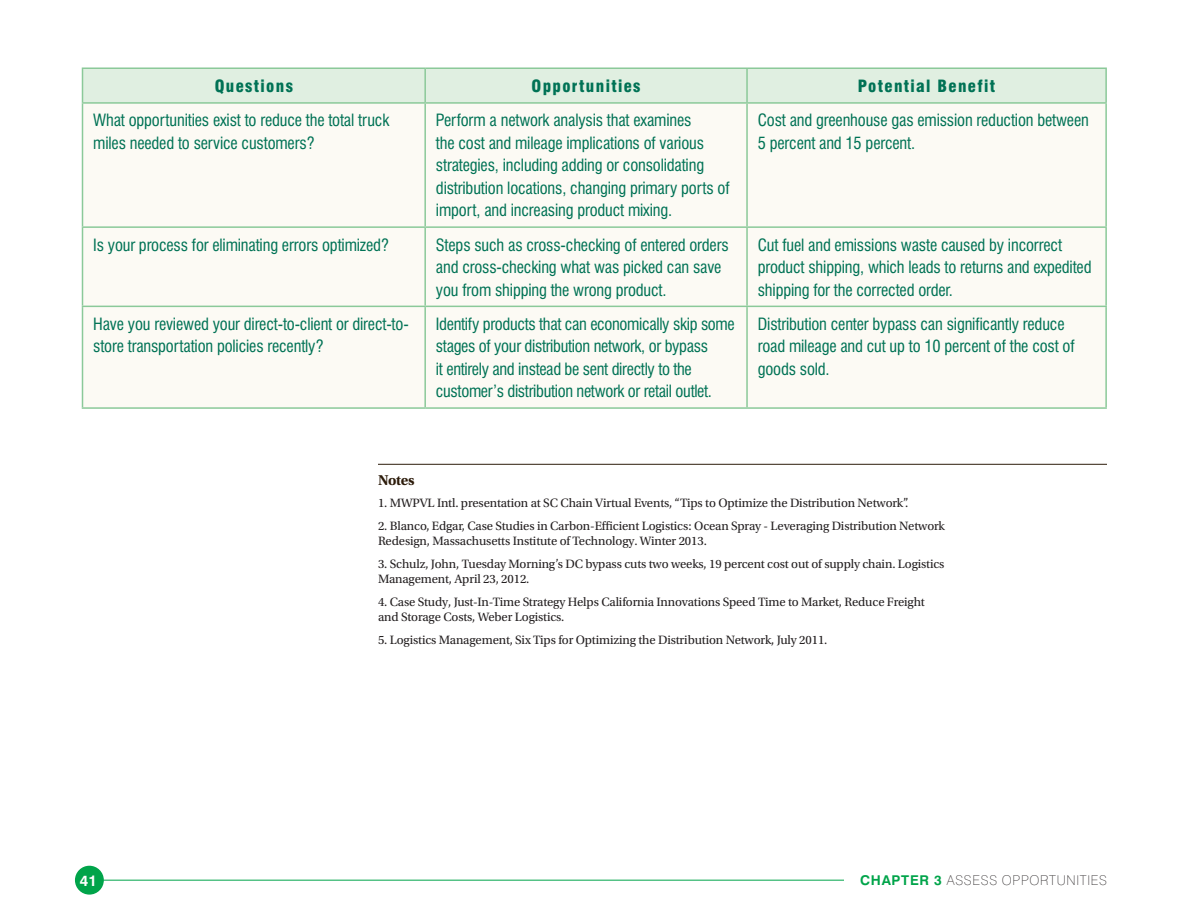
<style>
.page{position:relative;width:1188px;height:918px;background:#fff}
.page>*{position:absolute;margin:0;border:0;box-sizing:border-box;transform-origin:0 0}
.t1{font:condensed 16.5px/22.5px "Swiss 721 BT";letter-spacing:-.01em;color:#007255}
.t2{font:900 condensed 16.5px "Swiss 721 BT";letter-spacing:.08em;color:#007255}
.t3{font:700 15px "Utopia Std";letter-spacing:-.02em;color:#2d1c0b}
.t4{font:700 15px "Swiss 721 BT";color:#fff}
.t5{font:100 13.5px "Swiss 721 BT";letter-spacing:.05em;color:#231f20}
.t6{font:700 13.5px "Swiss 721 BT";color:#00a44a}
.t7{font:12.75px/15px "Utopia Std";letter-spacing:-.01em;color:#231f20}
.s1{font-weight:700;color:#00a44a}
</style>
<div class="page">
<hr style="left:103px;top:880px;width:989px;height:1px;background:#00a44a">
<div style="left:76px;top:866px;width:27px;height:28px;background:#00a44a;border-radius:50%"></div>
<div style="left:75px;top:866px;width:29px;height:29px;border:2px solid #00a44a;border-radius:50%"></div>
<hr style="left:378px;top:464px;width:729px;height:1px;background:#2d1c0b">
<div style="left:83px;top:69px;width:1022px;height:33px;background:#e0efe1"></div>
<div style="left:83px;top:104px;width:1022px;height:303px;background:#fcfaf4"></div>
<hr style="left:424px;top:69px;width:2px;height:33px;background:#8bc999">
<hr style="left:746px;top:69px;width:2px;height:33px;background:#8bc999">
<hr style="left:82px;top:102px;width:343px;height:2px;background:#8bc999">
<hr style="left:425px;top:102px;width:322px;height:2px;background:#8bc999">
<hr style="left:424px;top:104px;width:2px;height:122px;background:#8bc999">
<hr style="left:747px;top:102px;width:360px;height:2px;background:#8bc999">
<hr style="left:746px;top:104px;width:2px;height:122px;background:#8bc999">
<hr style="left:82px;top:226px;width:343px;height:2px;background:#8bc999">
<hr style="left:425px;top:226px;width:322px;height:2px;background:#8bc999">
<hr style="left:424px;top:228px;width:2px;height:78px;background:#8bc999">
<hr style="left:747px;top:226px;width:360px;height:2px;background:#8bc999">
<hr style="left:746px;top:228px;width:2px;height:78px;background:#8bc999">
<hr style="left:82px;top:306px;width:343px;height:1px;background:#8bc999">
<hr style="left:425px;top:306px;width:322px;height:1px;background:#8bc999">
<hr style="left:424px;top:307px;width:2px;height:100px;background:#8bc999">
<hr style="left:747px;top:306px;width:360px;height:1px;background:#8bc999">
<hr style="left:746px;top:307px;width:2px;height:100px;background:#8bc999">
<hr style="left:82px;top:407px;width:343px;height:2px;background:#8bc999">
<hr style="left:425px;top:407px;width:322px;height:2px;background:#8bc999">
<hr style="left:747px;top:407px;width:360px;height:2px;background:#8bc999">
<hr style="left:82px;top:68px;width:343px;height:1px;background:#8bc999">
<hr style="left:82px;top:69px;width:1px;height:33px;background:#8bc999">
<hr style="left:425px;top:68px;width:322px;height:1px;background:#8bc999">
<hr style="left:747px;top:68px;width:360px;height:1px;background:#8bc999">
<hr style="left:1105px;top:69px;width:2px;height:33px;background:#8bc999">
<hr style="left:82px;top:104px;width:1px;height:122px;background:#8bc999">
<hr style="left:1105px;top:104px;width:2px;height:122px;background:#8bc999">
<hr style="left:82px;top:228px;width:1px;height:78px;background:#8bc999">
<hr style="left:1105px;top:228px;width:2px;height:78px;background:#8bc999">
<hr style="left:82px;top:307px;width:1px;height:100px;background:#8bc999">
<hr style="left:1105px;top:307px;width:2px;height:100px;background:#8bc999">
<div style="left:845px;top:874px;width:262px;height:19px;background:#fff"></div>
<p class="t2" style="left:215px;top:76px;width:80px">Questions</p>
<p class="t2" style="left:532px;top:76px;width:110px">Opportunities</p>
<p class="t2" style="left:858px;top:76px;width:139px">Potential Benefit</p>
<p class="t1" style="left:93px;top:109px;width:298px">What opportunities exist to reduce the total truck miles needed to service customers?</p>
<p class="t1" style="left:436px;top:109px;width:295px">Perform a network analysis that examines<br>the cost and mileage implications of various strategies, including adding or consolidating distribution locations, changing primary ports of import, and increasing product mixing.</p>
<p class="t1" style="left:758px;top:109px;width:333px">Cost and greenhouse gas emission reduction between<br>5 percent and 15 percent.</p>
<p class="t1" style="left:93px;top:233px;width:297px">Is your process for eliminating errors optimized?</p>
<p class="t1" style="left:436px;top:233px;width:294px">Steps such as cross-checking of entered orders and cross-checking what was picked can save you from shipping the wrong product.</p>
<p class="t1" style="left:758px;top:233px;width:335px">Cut fuel and emissions waste caused by incorrect product shipping, which leads to returns and expedited shipping for the corrected order.</p>
<p class="t1" style="left:93px;top:313px;width:317px">Have you reviewed your direct-to-client or direct-to&shy;store transportation policies recently?</p>
<p class="t1" style="left:436px;top:313px;width:300px">Identify products that can economically skip some stages of your distribution network, or bypass<br>it entirely and instead be sent directly to the customer’s distribution network or retail outlet.</p>
<p class="t1" style="left:758px;top:313px;width:318px">Distribution center bypass can significantly reduce road mileage and cut up to 10 percent of the cost of goods sold.</p>
<p class="t4" style="left:80px;top:872px;width:19px">41</p>
<p class="t3" style="left:378px;top:471px;width:38px">Notes</p>
<p class="t7" style="left:378px;top:495px;width:532px">1. MWPVL Intl. presentation at SC Chain Virtual Events, “Tips to Optimize the Distribution Network”.</p>
<p class="t7" style="left:378px;top:518px;width:568px">2. Blanco, Edgar, Case Studies in Carbon-Efficient Logistics: Ocean Spray - Leveraging Distribution Network<br>Redesign, Massachusetts Institute of Technology. Winter 2013.</p>
<p class="t7" style="left:378px;top:556px;width:568px">3. Schulz, John, Tuesday Morning’s DC bypass cuts two weeks, 19 percent cost out of supply chain. Logistics<br>Management, April 23, 2012.</p>
<p class="t7" style="left:378px;top:595px;width:548px">4. Case Study, Just-In-Time Strategy Helps California Innovations Speed Time to Market, Reduce Freight and Storage Costs, Weber Logistics.</p>
<p class="t7" style="left:378px;top:633px;width:451px">5. Logistics Management, Six Tips for Optimizing the Distribution Network, July 2011.</p>
<p class="t6" style="left:860px;top:872px;width:32px">CHAPT</p>
<p class="t5" style="left:910px;top:872px;width:198px"><span class="s1">ER 3</span> ASSESS OPPORTUNITIES</p>
</div>
